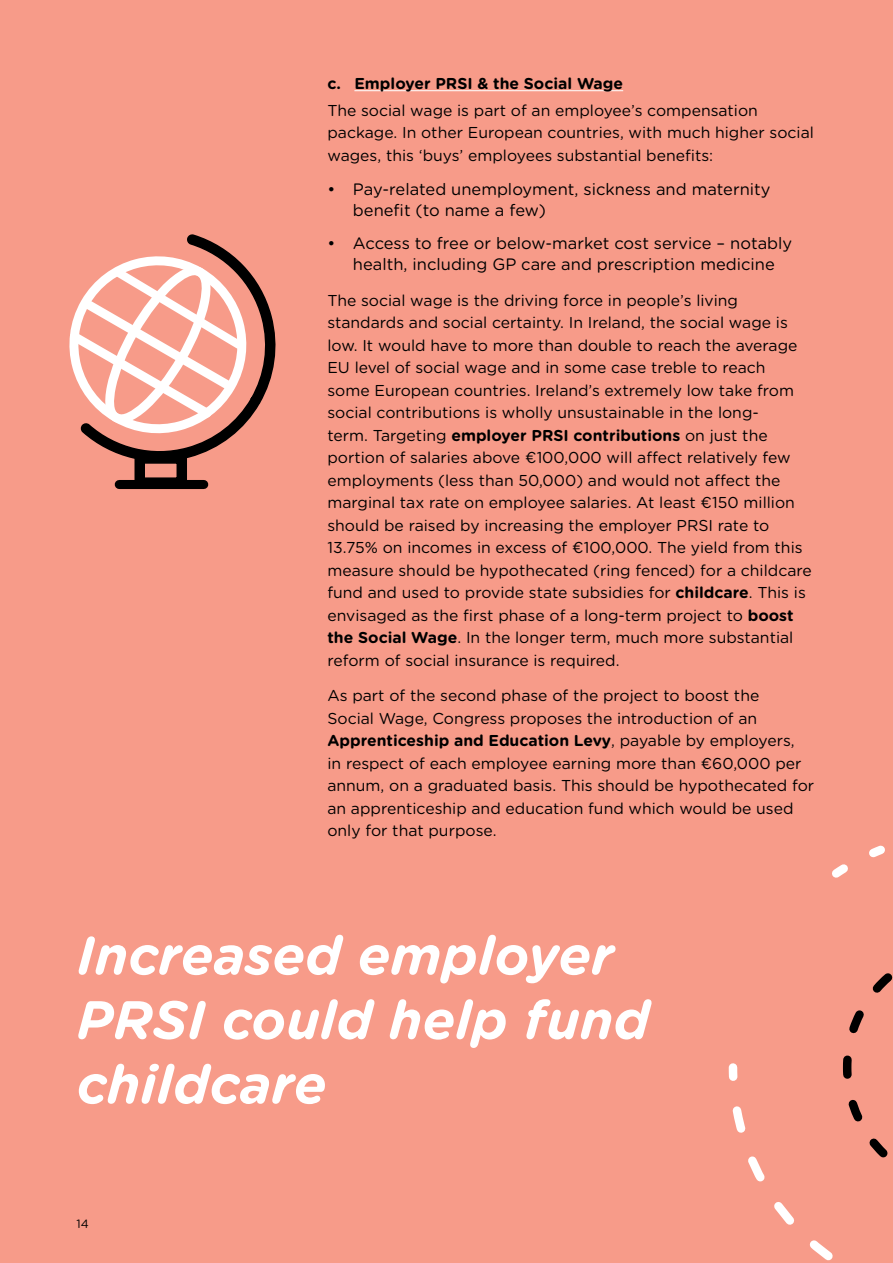
<style>
.page{position:relative;width:893px;height:1263px;background:#f79b89}
.page>*{position:absolute;margin:0;border:0;box-sizing:border-box;transform-origin:0 0}
.t1{font:italic 700 54px/64.5px "Gotham Rounded";color:#fff}
.t2{font:16.5px/21px "Gotham Rounded";color:#000}
.t3{font:15.75px/22.5px "Gotham Rounded";color:#000}
.t4{font:700 15.75px "Gotham Rounded";color:#000}
.t5{font:12px "Gotham Rounded";color:#000}
.s1{font-weight:700}
</style>
<div class="page">
<hr style="left:354px;top:90px;width:269px;height:1px;background:#fff">
<svg style="left:728px;top:973px;width:165px;height:288px"></svg>
<svg style="left:69px;top:235px;width:207px;height:254px"></svg>
<p class="t4" style="left:327px;top:72px;width:297px">c. Employer PRSI &amp; the Social Wage</p>
<p class="t3" style="left:327px;top:98px;width:488px">The social wage is part of an employee’s compensation package. In other European countries, with much higher social wages, this ‘buys’ employees substantial benefits:</p>
<p class="t2" style="left:353px;top:178px;width:419px;text-indent:-26px">• Pay-related unemployment, sickness and maternity benefit (to name a few)</p>
<p class="t2" style="left:327px;top:232px;width:466px;text-align:center">• Access to free or below-market cost service – notably health, including GP care and prescription medicine</p>
<p class="t3" style="left:327px;top:288px;width:486px">The social wage is the driving force in people’s living standards and social certainty. In Ireland, the social wage is low. It would have to more than double to reach the average EU level of social wage and in some case treble to reach some European countries. Ireland’s extremely low take from social contributions is wholly unsustainable in the long-<br>term. Targeting <span class="s1">employer PRSI contributions</span> on just the portion of salaries above €100,000 will affect relatively few employments (less than 50,000) and would not affect the marginal tax rate on employee salaries. At least €150 million should be raised by increasing the employer PRSI rate to 13.75% on incomes in excess of €100,000. The yield from this measure should be hypothecated (ring fenced) for a childcare fund and used to provide state subsidies for <span class="s1">childcare</span>. This is envisaged as the first phase of a long-term project to <span class="s1">boost the Social Wage</span>. In the longer term, much more substantial reform of social insurance is required.</p>
<p class="t3" style="left:327px;top:683px;width:488px">As part of the second phase of the project to boost the<br>Social Wage, Congress proposes the introduction of an <span class="s1">Apprenticeship and Education Levy</span>, payable by employers,<br>in respect of each employee earning more than €60,000 per annum, on a graduated basis. This should be hypothecated for an apprenticeship and education fund which would be used only for that purpose.</p>
<h1 class="t1" style="left:77px;top:921px;width:575px">Increased employer<br>PRSI could help fund childcare</h1>
<p class="t5" style="left:77px;top:1215px;width:14px">14</p>
</div>
